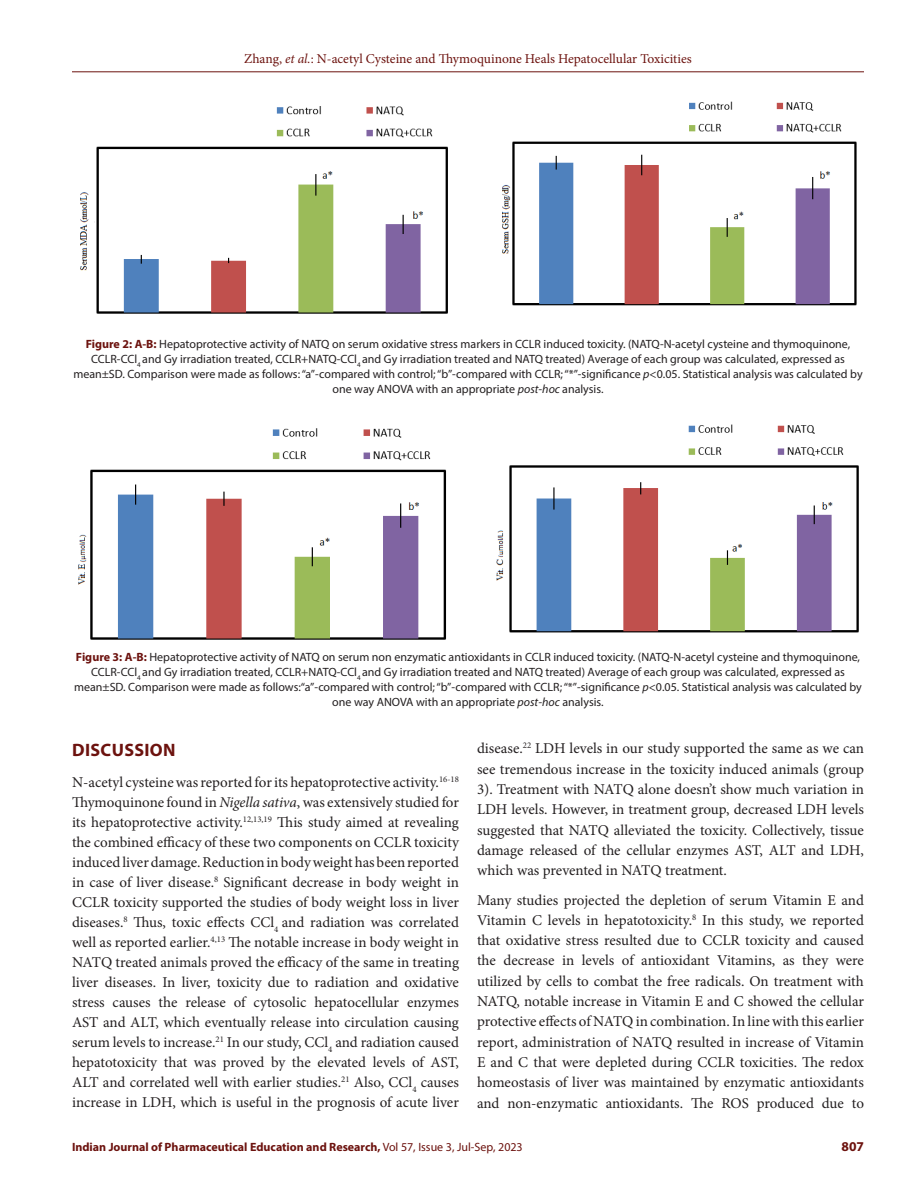
<style>
.page{position:relative;width:918px;height:1188px;background:#fff}
.page>*{position:absolute;margin:0;border:0;box-sizing:border-box;transform-origin:0 0}
.Heading_1{font:700 18px "Myriad Pro";letter-spacing:.02em;color:#6c120e}
.Body_text__FO{font:15px/20.1px "Minion Pro";color:#231f20;text-align:justify}
.Body_text{font:15px/20.2px "Minion Pro";color:#231f20;text-align:justify}
.t1{font:13.5px "Minion Pro";color:#6c120e}
.t2{font:700 13.5px "Myriad Pro";color:#6c120e}
.FIG_Caption{font:12px/15px "Myriad Pro";color:#231f20;text-align:center}
.t3{font:700 12px "Myriad Pro";color:#6c120e}
.s1{font-style:italic}
.s2{font-weight:700;color:#6c120e}
.s3{font-weight:400}
</style>
<div class="page">
<hr style="left:72px;top:72px;width:792px;height:1px;background:#6c120e">
<img style="left:80px;top:106px;width:368px;height:208px">
<img style="left:502px;top:101px;width:355px;height:205px">
<img style="left:78px;top:428px;width:369px;height:212px">
<img style="left:496px;top:424px;width:363px;height:209px">
<p class="t1" style="left:244px;top:50px;width:449px">Zhang, <span class="s1">et al.</span>: N-acetyl Cysteine and Thymoquinone Heals Hepatocellular Toxicities</p>
<p class="FIG_Caption" style="left:73px;top:337px;width:791px"><span class="s2">Figure 2: A-B:</span> Hepatoprotective activity of NATQ on serum oxidative stress markers in CCLR induced toxicity. (NATQ-N-acetyl cysteine and thymoquinone, CCLR-CCl<sub>4</sub> and Gy irradiation treated, CCLR+NATQ-CCl<sub>4</sub> and Gy irradiation treated and NATQ treated) Average of each group was calculated, expressed as mean±SD. Comparison were made as follows: “a”-compared with control; “b”-compared with CCLR; “*”-significance <span class="s1">p</span>&lt;0.05. Statistical analysis was calculated by one way ANOVA with an appropriate <span class="s1">post-hoc</span> analysis.</p>
<p class="FIG_Caption" style="left:74px;top:650px;width:789px"><span class="s2">Figure 3: A-B:</span> Hepatoprotective activity of NATQ on serum non enzymatic antioxidants in CCLR induced toxicity. (NATQ-N-acetyl cysteine and thymoquinone, CCLR-CCl<sub>4</sub> and Gy irradiation treated, CCLR+NATQ-CCl<sub>4</sub> and Gy irradiation treated and NATQ treated) Average of each group was calculated, expressed as mean±SD. Comparison were made as follows:“a”-compared with control; “b”-compared with CCLR; “*”-significance <span class="s1">p</span>&lt;0.05. Statistical analysis was calculated by one way ANOVA with an appropriate <span class="s1">post-hoc</span> analysis.</p>
<p class="Heading_1" style="left:72px;top:738px;width:105px">DISCUSSION</p>
<p class="Body_text__FO" style="left:72px;top:772px;width:389px">N-acetyl cysteine was reported for its hepatoprotective activity.<sup>16-18<br></sup>Thymoquinone found in <span class="s1">Nigella sativa</span>, was extensively studied for its hepatoprotective activity.<sup>12,13,19</sup> This study aimed at revealing the combined efficacy of these two components on CCLR toxicity induced liver damage. Reduction in body weight has been reported in case of liver disease.<sup>8</sup> Significant decrease in body weight in CCLR toxicity supported the studies of body weight loss in liver diseases.<sup>8</sup> Thus, toxic effects CCl<sub>4</sub> and radiation was correlated well as reported earlier.<sup>4,13</sup> The notable increase in body weight in NATQ treated animals proved the efficacy of the same in treating liver diseases. In liver, toxicity due to radiation and oxidative stress causes the release of cytosolic hepatocellular enzymes AST and ALT, which eventually release into circulation causing serum levels to increase.<sup>21</sup> In our study, CCl<sub>4</sub> and radiation caused hepatotoxicity that was proved by the elevated levels of AST, ALT and correlated well with earlier studies.<sup>21</sup> Also, CCl<sub>4</sub> causes increase in LDH, which is useful in the prognosis of acute liver</p>
<p class="Body_text__FO" style="left:477px;top:739px;width:389px">disease.<sup>22</sup> LDH levels in our study supported the same as we can see tremendous increase in the toxicity induced animals (group 3). Treatment with NATQ alone doesn’t show much variation in LDH levels. However, in treatment group, decreased LDH levels suggested that NATQ alleviated the toxicity. Collectively, tissue damage released of the cellular enzymes AST, ALT and LDH, which was prevented in NATQ treatment.</p>
<p class="Body_text" style="left:477px;top:890px;width:389px">Many studies projected the depletion of serum Vitamin E and Vitamin C levels in hepatotoxicity.<sup>8</sup> In this study, we reported that oxidative stress resulted due to CCLR toxicity and caused the decrease in levels of antioxidant Vitamins, as they were utilized by cells to combat the free radicals. On treatment with NATQ, notable increase in Vitamin E and C showed the cellular protective effects of NATQ in combination. In line with this earlier report, administration of NATQ resulted in increase of Vitamin E and C that were depleted during CCLR toxicities. The redox homeostasis of liver was maintained by enzymatic antioxidants and non-enzymatic antioxidants. The ROS produced due to</p>
<p class="t3" style="left:72px;top:1139px;width:452px">Indian Journal of Pharmaceutical Education and Research, <span class="s3">Vol 57, Issue 3, Jul-Sep, 2023</span></p>
<p class="t2" style="left:842px;top:1137px;width:24px">807</p>
</div>
